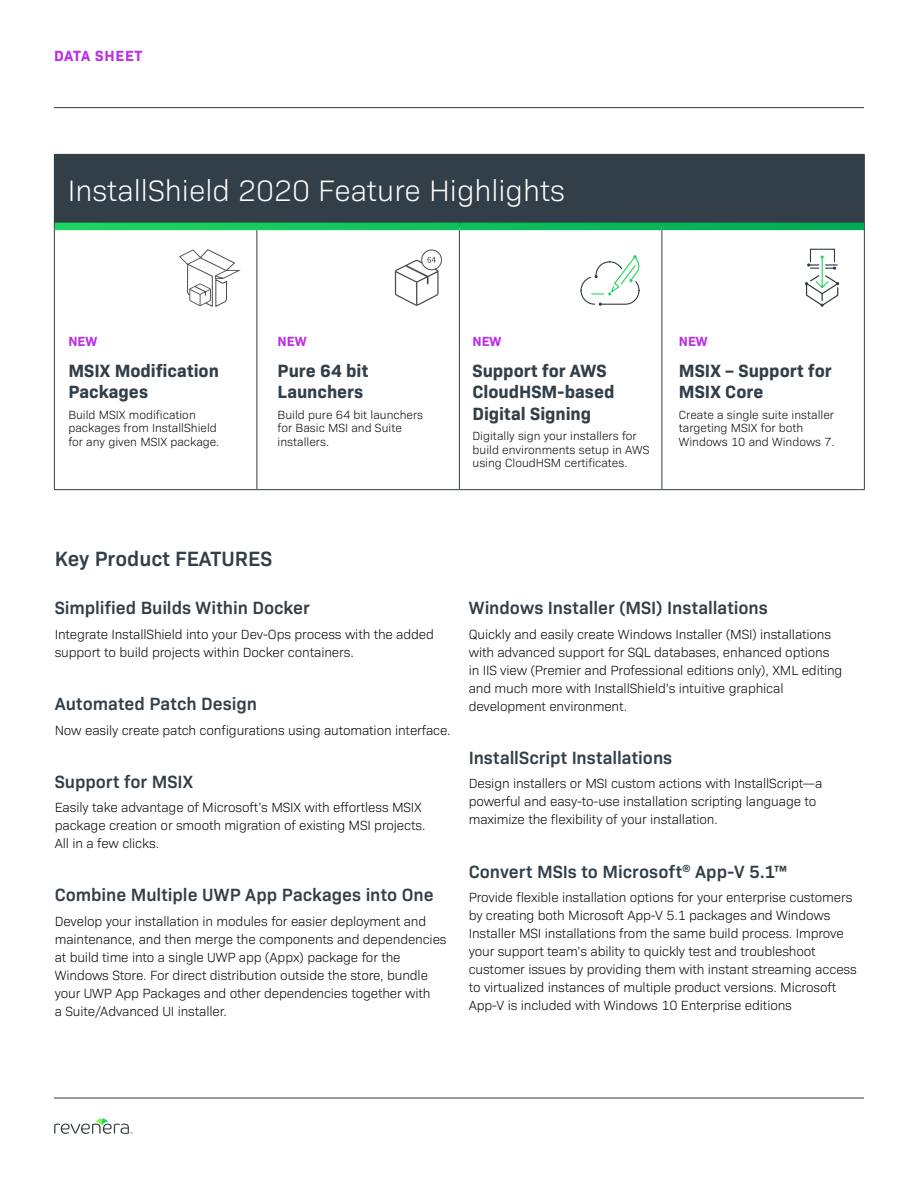
<style>
.page{position:relative;width:918px;height:1188px;background:#fff}
.page>*{position:absolute;margin:0;border:0;box-sizing:border-box;transform-origin:0 0}
.t1{font:300 30px "Bio Sans";color:#fff}
.t2{font:600 21px "Bio Sans";color:#323e48}
.t3{font:600 18px "Bio Sans";color:#323e48}
.t4{font:700 18px/21.6px "Bio Sans";color:#323e48}
.t5{font:700 15px "Bio Sans";letter-spacing:.05em;color:#bb2fe5}
.t6{font:300 13.5px/18px "Bio Sans";letter-spacing:-.01em;color:#000}
.t7{font:700 13.5px "Bio Sans";color:#bb2fe5}
.t8{font:300 12px/13.5px "Bio Sans";color:#000}
</style>
<div class="page">
<hr style="left:54px;top:1098px;width:810px;height:1px;background:#323e48">
<svg style="left:54px;top:1118px;width:78px;height:16px"></svg>
<hr style="left:54px;top:107px;width:810px;height:1px;background:#323e48">
<div style="left:54px;top:154px;width:810px;height:72px;background:#323e48"></div>
<hr style="left:662px;top:154px;width:203px;height:1px;background:#323e48">
<hr style="left:864px;top:155px;width:1px;height:71px;background:#323e48">
<hr style="left:54px;top:226px;width:1px;height:263px;background:#323e48">
<hr style="left:256px;top:230px;width:1px;height:259px;background:#323e48">
<hr style="left:459px;top:230px;width:1px;height:259px;background:#323e48">
<hr style="left:662px;top:230px;width:1px;height:259px;background:#323e48">
<hr style="left:864px;top:226px;width:1px;height:263px;background:#323e48">
<hr style="left:54px;top:489px;width:203px;height:1px;background:#323e48">
<hr style="left:257px;top:489px;width:202px;height:1px;background:#323e48">
<hr style="left:459px;top:489px;width:203px;height:1px;background:#323e48">
<hr style="left:662px;top:489px;width:203px;height:1px;background:#323e48">
<div style="left:55px;top:223px;width:202px;height:7px;background:#1ad15e"></div>
<div style="left:257px;top:223px;width:202px;height:7px;background:#13c65b"></div>
<div style="left:459px;top:223px;width:203px;height:7px;background:#0bbb59"></div>
<div style="left:662px;top:223px;width:202px;height:7px;background:#04b056"></div>
<svg style="left:179px;top:249px;width:62px;height:58px"></svg>
<div style="left:421px;top:249px;width:21px;height:21px;border:1px solid #4d4d4f;border-radius:50%"></div>
<svg style="left:395px;top:257px;width:44px;height:49px"></svg>
<svg style="left:805px;top:249px;width:34px;height:58px"></svg>
<svg style="left:580px;top:255px;width:60px;height:51px"></svg>
<p class="t5" style="left:54px;top:45px;width:90px">DATA SHEET</p>
<h1 class="t1" style="left:68px;top:169px;width:499px">InstallShield 2020 Feature Highlights</h1>
<p class="t7" style="left:68px;top:331px;width:30px">NEW</p>
<h3 class="t4" style="left:68px;top:358px;width:152px">MSIX Modification<br>Packages</h3>
<p class="t8" style="left:68px;top:407px;width:153px">Build MSIX modification packages from InstallShield for any given MSIX package.</p>
<p class="t7" style="left:278px;top:331px;width:30px">NEW</p>
<h3 class="t4" style="left:278px;top:358px;width:92px">Pure 64 bit<br>Launchers</h3>
<p class="t8" style="left:278px;top:407px;width:147px">Build pure 64 bit launchers for Basic MSI and Suite installers.</p>
<p class="t7" style="left:472px;top:331px;width:30px">NEW</p>
<h3 class="t4" style="left:472px;top:358px;width:144px">Support for AWS<br>CloudHSM-based<br>Digital Signing</h3>
<p class="t8" style="left:472px;top:428px;width:178px">Digitally sign your installers for build environments setup in AWS using CloudHSM certificates.</p>
<p class="t7" style="left:679px;top:331px;width:30px">NEW</p>
<h3 class="t4" style="left:679px;top:358px;width:154px">MSIX – Support for<br>MSIX Core</h3>
<p class="t8" style="left:679px;top:407px;width:157px">Create a single suite installer targeting MSIX for both<br>Windows 10 and Windows 7.</p>
<h2 class="t2" style="left:55px;top:542px;width:219px">Key Product FEATURES</h2>
<h3 class="t3" style="left:55px;top:594px;width:256px">Simplified Builds Within Docker</h3>
<p class="t6" style="left:55px;top:624px;width:381px">Integrate InstallShield into your Dev-Ops process with the added support to build projects within Docker containers.</p>
<h3 class="t3" style="left:55px;top:690px;width:204px">Automated Patch Design</h3>
<p class="t6" style="left:55px;top:720px;width:397px">Now easily create patch configurations using automation interface.</p>
<h3 class="t3" style="left:55px;top:768px;width:140px">Support for MSIX</h3>
<p class="t6" style="left:55px;top:798px;width:372px">Easily take advantage of Microsoft’s MSIX with effortless MSIX package creation or smooth migration of existing MSI projects.<br>All in a few clicks.</p>
<h3 class="t3" style="left:55px;top:882px;width:380px">Combine Multiple UWP App Packages into One</h3>
<p class="t6" style="left:55px;top:912px;width:393px">Develop your installation in modules for easier deployment and maintenance, and then merge the components and dependencies at build time into a single UWP app (Appx) package for the Windows Store. For direct distribution outside the store, bundle your UWP App Packages and other dependencies together with<br>a Suite/Advanced UI installer.</p>
<h3 class="t3" style="left:469px;top:594px;width:301px">Windows Installer (MSI) Installations</h3>
<p class="t6" style="left:469px;top:624px;width:375px">Quickly and easily create Windows Installer (MSI) installations with advanced support for SQL databases, enhanced options in IIS view (Premier and Professional editions only), XML editing and much more with InstallShield’s intuitive graphical development environment.</p>
<h3 class="t3" style="left:469px;top:744px;width:205px">InstallScript Installations</h3>
<p class="t6" style="left:469px;top:774px;width:355px">Design installers or MSI custom actions with InstallScript—a powerful and easy-to-use installation scripting language to maximize the flexibility of your installation.</p>
<h3 class="t3" style="left:469px;top:858px;width:319px">Convert MSIs to Microsoft<sup>®</sup> App-V 5.1™</h3>
<p class="t6" style="left:469px;top:888px;width:390px">Provide flexible installation options for your enterprise customers by creating both Microsoft App-V 5.1 packages and Windows Installer MSI installations from the same build process. Improve your support team’s ability to quickly test and troubleshoot customer issues by providing them with instant streaming access to virtualized instances of multiple product versions. Microsoft App-V is included with Windows 10 Enterprise editions</p>
</div>
